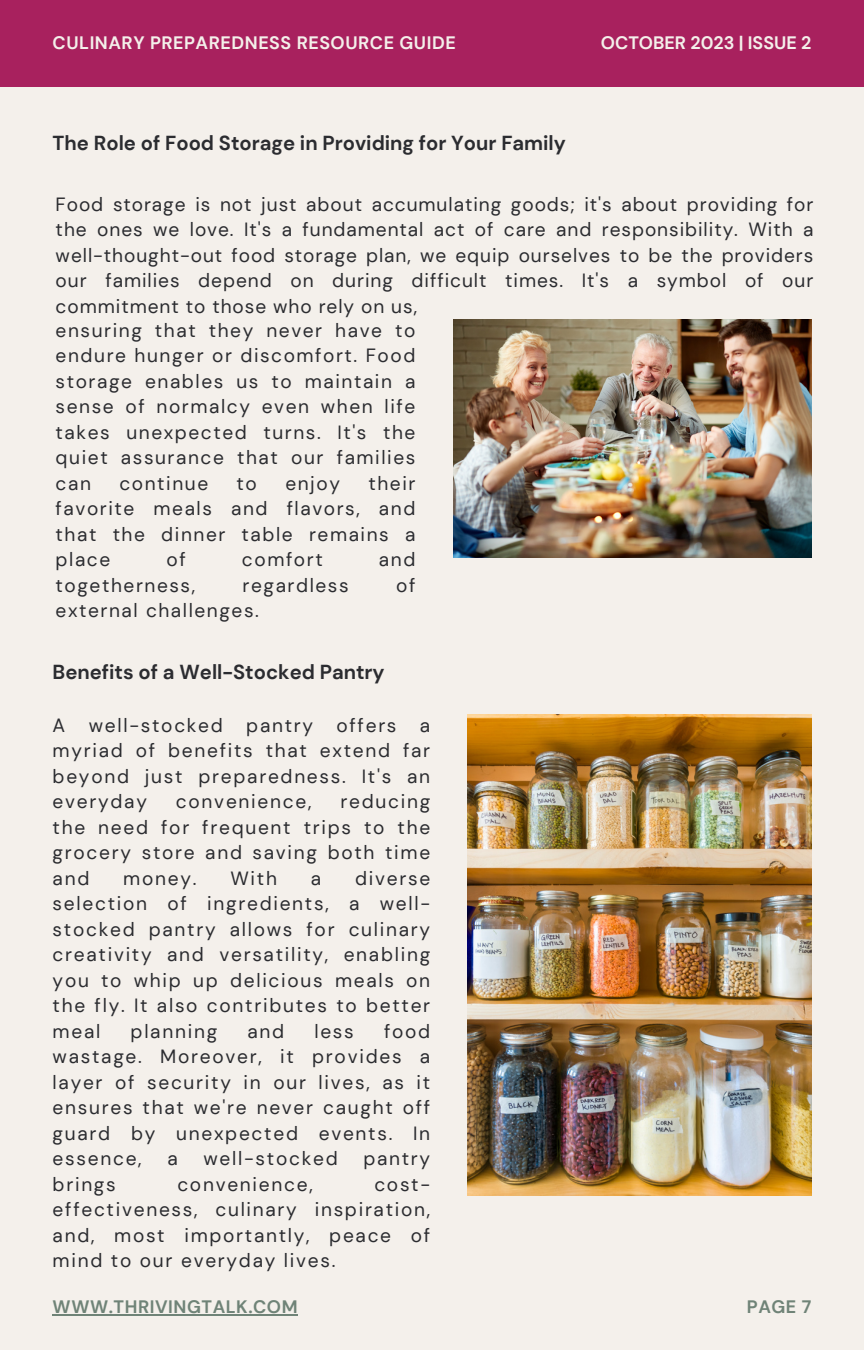
<style>
.page{position:relative;width:864px;height:1350px;background:#f4f0eb}
.page>*{position:absolute;margin:0;border:0;box-sizing:border-box;transform-origin:0 0}
.t1{font:700 20.25px "DM Sans";color:#2b2c30}
.t2{font:19.12px/25.4px "DM Sans";letter-spacing:.09em;color:#2b2c30;text-align:justify}
.t3{font:700 18px "DM Sans";letter-spacing:.03em;color:#f4f0eb}
.t4{font:700 18px "DM Sans";letter-spacing:.03em;color:#6f8377}
.t5{font:700 18px "DM Sans";color:#f4f0eb}
</style>
<div class="page">
<div style="left:0;top:0;width:864px;height:86px;background:#a8215e"></div>
<img style="left:454px;top:319px;width:358px;height:238px">
<img style="left:467px;top:715px;width:344px;height:480px">
<hr style="left:53px;top:1314px;width:245px;height:2px;background:#6f8377">
<p class="t3" style="left:53px;top:31px;width:405px">CULINARY PREPAREDNESS RESOURCE GUIDE</p>
<p class="t1" style="left:53px;top:130px;width:515px">The Role of Food Storage in Providing for Your Family</p>
<p class="t5" style="left:601px;top:31px;width:212px">OCTOBER 2023 | ISSUE 2</p>
<p class="t2" style="left:56px;top:191px;width:759px">Food storage is not just about accumulating goods; it's about providing for the ones we love. It's a fundamental act of care and responsibility. With a well-thought-out food storage plan, we equip ourselves to be the providers our families depend on during difficult times. It's a symbol of our commitment to those who rely on us,</p>
<p class="t2" style="left:56px;top:317px;width:361px">ensuring that they never have to endure hunger or discomfort. Food storage enables us to maintain a sense of normalcy even when life takes unexpected turns. It's the quiet assurance that our families can</p>
<p class="t2" style="left:56px;top:470px;width:361px;text-indent:313px">their favorite meals and flavors, and that the dinner table remains a place</p>
<p class="t2" style="left:119px;top:470px;width:90px">continue</p>
<p class="t2" style="left:237px;top:470px;width:22px">to</p>
<p class="t2" style="left:285px;top:470px;width:56px">enjoy</p>
<p class="t2" style="left:167px;top:547px;width:21px">of</p>
<p class="t2" style="left:242px;top:547px;width:82px">comfort</p>
<p class="t2" style="left:379px;top:547px;width:38px">and</p>
<p class="t2" style="left:56px;top:572px;width:141px">togetherness,</p>
<p class="t2" style="left:243px;top:572px;width:108px">regardless</p>
<p class="t2" style="left:396px;top:572px;width:21px">of</p>
<p class="t2" style="left:56px;top:598px;width:205px">external challenges.</p>
<p class="t1" style="left:53px;top:659px;width:334px">Benefits of a Well-Stocked Pantry</p>
<p class="t2" style="left:53px;top:713px;width:379px">A well-stocked pantry offers a myriad of benefits that extend far beyond just preparedness. It's an everyday</p>
<p class="t2" style="left:53px;top:789px;width:379px;text-indent:288px">reducing the need for frequent trips to the grocery store and saving both time and</p>
<p class="t2" style="left:176px;top:789px;width:137px">convenience,</p>
<p class="t2" style="left:53px;top:866px;width:379px;text-indent:302px">diverse selection of ingredients, a well&shy;stocked pantry allows for culinary creativity and versatility, enabling you to whip up delicious meals on the fly. It also contributes to better meal</p>
<p class="t2" style="left:123px;top:866px;width:75px">money.</p>
<p class="t2" style="left:230px;top:866px;width:48px">With</p>
<p class="t2" style="left:311px;top:866px;width:12px">a</p>
<p class="t2" style="left:53px;top:1019px;width:379px;text-indent:331px">food wastage. Moreover, it provides a layer of security in our lives, as it ensures that we're never caught off guard by unexpected events. In essence,</p>
<p class="t2" style="left:131px;top:1019px;width:88px">planning</p>
<p class="t2" style="left:247px;top:1019px;width:38px">and</p>
<p class="t2" style="left:314px;top:1019px;width:41px">less</p>
<p class="t2" style="left:167px;top:1146px;width:12px">a</p>
<p class="t2" style="left:203px;top:1146px;width:136px">well-stocked</p>
<p class="t2" style="left:363px;top:1146px;width:68px">pantry</p>
<p class="t2" style="left:53px;top:1172px;width:65px">brings</p>
<p class="t2" style="left:177px;top:1172px;width:137px">convenience,</p>
<p class="t2" style="left:53px;top:1172px;width:379px;text-indent:322px">cost&shy;effectiveness, culinary inspiration, and, most importantly, peace of mind to our everyday lives.</p>
<p class="t4" style="left:53px;top:1295px;width:247px">WWW.THRIVINGTALK.COM</p>
<p class="t4" style="left:747px;top:1295px;width:66px">PAGE 7</p>
</div>
